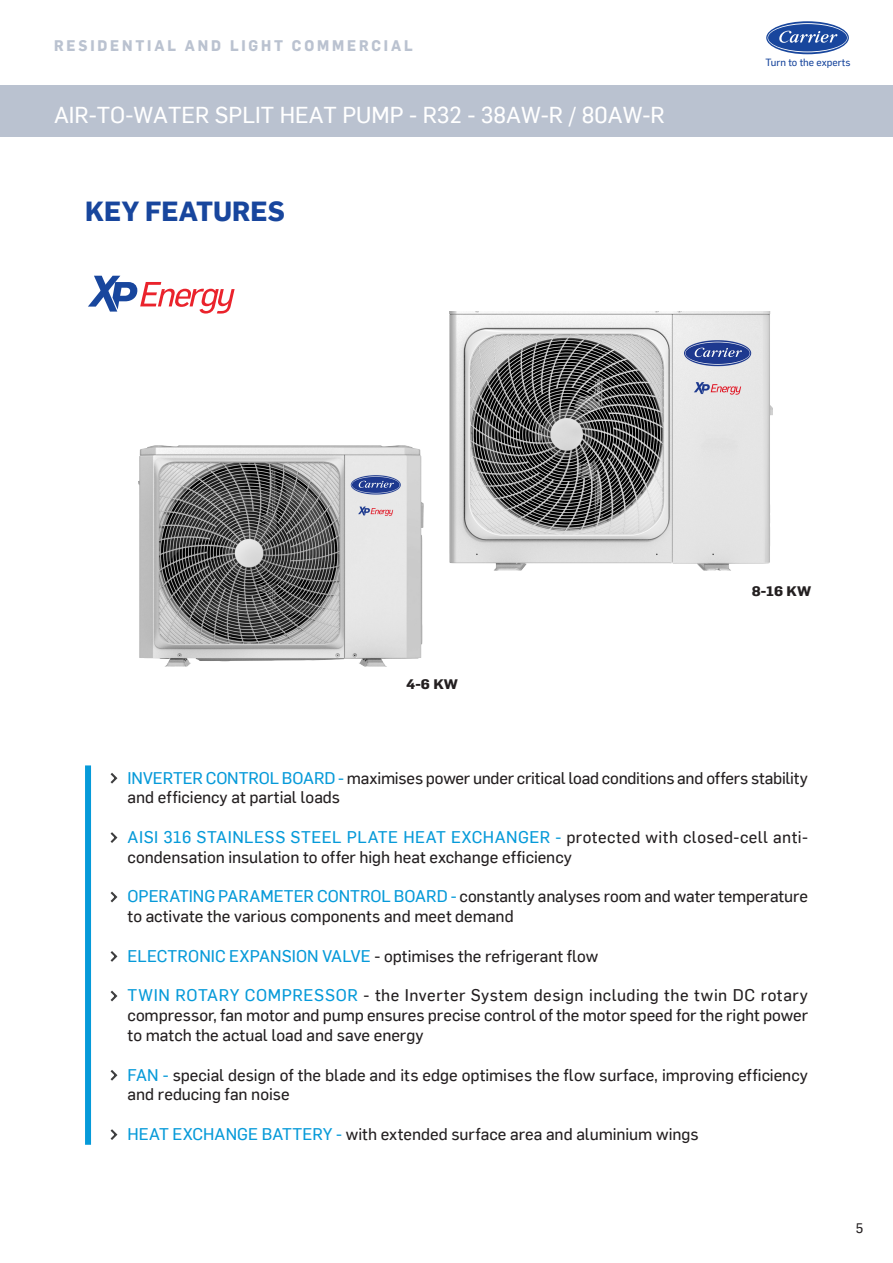
<style>
.page{position:relative;width:893px;height:1263px;background:#fff}
.page>*{position:absolute;margin:0;border:0;box-sizing:border-box;transform-origin:0 0}
.Titre_paragraphe_Hea{font:700 27px "Flama";color:#18469d}
.t1{font:22.5px "Flama Basic";color:#fff}
.Texte_standard_10pt{font:16.5px/19.8px "Flama Basic";color:#231f20}
.Texte_standard_10pt-2{font:16.5px/19.8px "Flama Basic";letter-spacing:.02em;color:#231f20}
.t2{font:700 15px "Flama";letter-spacing:.2em;color:#bac2d0;scale:.95 1}
.t3{font:700 13.5px "Flama";color:#231f20;scale:1.11 1}
.t4{font:13.5px "Flama Basic";color:#231f20}
.t5{font:10.2px "Flama Basic";color:#18469d}
.s1{color:#069ad9}
</style>
<div class="page">
<div style="left:0;top:85px;width:893px;height:51px;background:#bac2d0"></div>
<svg style="left:766px;top:21px;width:83px;height:33px"></svg>
<svg style="left:767px;top:23px;width:80px;height:29px;background:#5678b7"></svg>
<div style="left:85px;top:765px;width:6px;height:380px;background:#069ad9"></div>
<img style="left:450px;top:312px;width:322px;height:258px">
<img style="left:138px;top:446px;width:285px;height:220px">
<svg style="left:110px;top:773px;width:8px;height:11px"></svg>
<svg style="left:110px;top:832px;width:8px;height:11px"></svg>
<svg style="left:110px;top:891px;width:8px;height:12px"></svg>
<svg style="left:110px;top:951px;width:8px;height:11px"></svg>
<svg style="left:110px;top:990px;width:8px;height:12px"></svg>
<svg style="left:110px;top:1070px;width:8px;height:11px"></svg>
<svg style="left:110px;top:1129px;width:8px;height:11px"></svg>
<svg style="left:88px;top:276px;width:147px;height:38px"></svg>
<p class="t2" style="left:54px;top:35px;width:379px">RESIDENTIAL AND LIGHT COMMERCIAL</p>
<h2 class="t1" style="left:54px;top:99px;width:612px">AIR-TO-WATER SPLIT HEAT PUMP - R32 - 38AW-R / 80AW-R</h2>
<p class="Titre_paragraphe_Hea" style="left:85px;top:192px;width:202px">KEY FEATURES</p>
<p class="t5" style="left:765px;top:55px;width:87px">Turn to the experts</p>
<p class="t3" style="left:406px;top:674px;width:48px">4-6 KW</p>
<p class="t3" style="left:752px;top:581px;width:55px">8-16 KW</p>
<p class="Texte_standard_10pt" style="left:128px;top:767px;width:682px"><span class="s1">INVERTER CONTROL BOARD -</span> maximises power under critical load conditions and offers stability and efficiency at partial loads</p>
<p class="Texte_standard_10pt-2" style="left:128px;top:826px;width:682px"><span class="s1">AISI 316 STAINLESS STEEL PLATE HEAT EXCHANGER -</span> protected with closed-cell anti&shy;condensation insulation to offer high heat exchange efficiency</p>
<p class="Texte_standard_10pt" style="left:128px;top:886px;width:682px"><span class="s1">OPERATING PARAMETER CONTROL BOARD -</span> constantly analyses room and water temperature to activate the various components and meet demand</p>
<p class="Texte_standard_10pt" style="left:128px;top:945px;width:472px"><span class="s1">ELECTRONIC EXPANSION VALVE</span> - optimises the refrigerant flow</p>
<p class="Texte_standard_10pt" style="left:128px;top:985px;width:682px;text-align:justify"><span class="s1">TWIN ROTARY COMPRESSOR</span> - the Inverter System design including the twin DC rotary compressor, fan motor and pump ensures precise control of the motor speed for the right power to match the actual load and save energy</p>
<p class="Texte_standard_10pt" style="left:128px;top:1064px;width:682px"><span class="s1">FAN -</span> special design of the blade and its edge optimises the flow surface, improving efficiency and reducing fan noise</p>
<p class="Texte_standard_10pt" style="left:128px;top:1123px;width:572px"><span class="s1">HEAT EXCHANGE BATTERY -</span> with extended surface area and aluminium wings</p>
<p class="t4" style="left:856px;top:1219px;width:9px">5</p>
</div>
